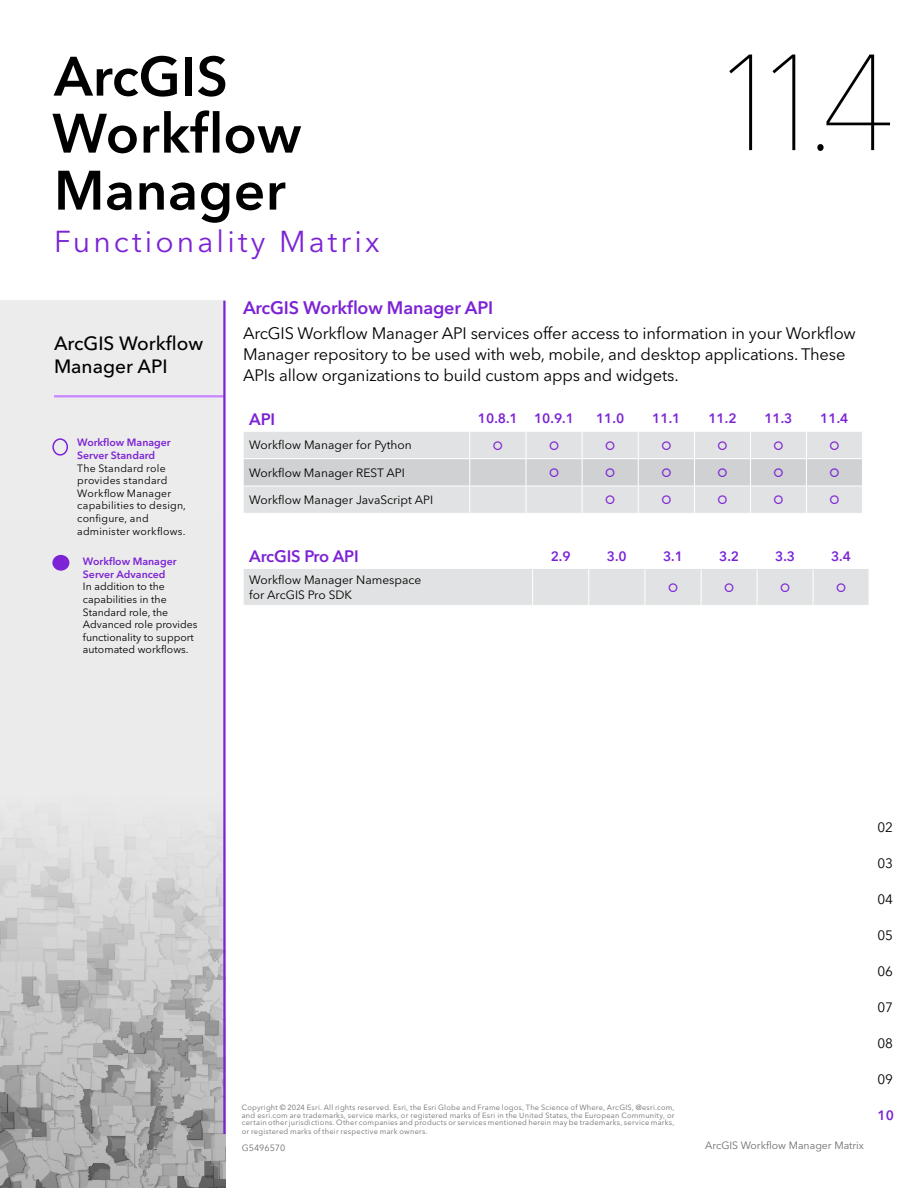
<style>
.page{position:relative;width:918px;height:1188px;background:#fff}
.page>*{position:absolute;margin:0;border:0;box-sizing:border-box;transform-origin:0 0}
.t1{font:200 135px "Avenir Next LT Pro";color:#000}
.t2{font:600 54.9px/57px "Avenir Next LT Pro";letter-spacing:.01em;color:#000}
.t3{font:30px "Avenir Next LT Pro";letter-spacing:.105em;color:#7c23d5}
.t4{font:500 19.05px/23px "Avenir Next LT Pro";color:#000}
.t5{font:600 18px "Avenir Next LT Pro";letter-spacing:-.01em;color:#7c23d5}
.t6{font:16.5px/21px "Avenir Next LT Pro";letter-spacing:-.01em;color:#000}
.t7{font:600 16.5px "Avenir Next LT Pro";letter-spacing:-.01em;color:#7c23d5}
.t8{font:600 13.5px "Avenir Next LT Pro";color:#7c23d5}
.t9{font:13.5px "Avenir Next LT Pro";color:#000}
.t10{font:12px/14.4px "Avenir Next LT Pro";color:#000}
.t11{font:10.5px/12.6px "Avenir Next LT Pro";color:#000}
.t12{font:10.5px/12.6px "Avenir Next LT Pro";letter-spacing:.02em;color:#000}
.t13{font:600 10.5px/12.6px "Avenir Next LT Pro";color:#7c23d5}
.t14{font:10.5px "Avenir Next LT Pro";color:#6d6e71}
.t15{font:9px "Avenir Next LT Pro";color:#6d6e71}
.t16{font:7.5px/7.5px "Avenir Next LT Pro";letter-spacing:.025em;color:#6d6e71;text-align:justify}
</style>
<div class="page">
<div style="left:0;top:301px;width:225px;height:887px;background:#ececec"></div>
<img style="left:0;top:554px;width:225px;height:634px">
<hr style="left:54px;top:395px;width:171px;height:2px;background:#c786ff">
<hr style="left:223px;top:301px;width:3px;height:833px;background:#7c23d5">
<div style="left:52px;top:438px;width:16px;height:18px;border:2px solid #7c23d5;border-radius:50%"></div>
<div style="left:52px;top:555px;width:17px;height:16px;background:#7c23d5;border-radius:50%"></div>
<svg style="left:243px;top:432px;width:619px;height:81px;background:#dcddde"></svg>
<div style="left:244px;top:569px;width:625px;height:36px;background:#e1e2e3"></div>
<h2 class="t2" style="left:52px;top:48px;width:251px">ArcGIS<br>Workflow<br>Manager</h2>
<h3 class="t3" style="left:54px;top:224px;width:327px">Functionality Matrix</h3>
<h1 class="t1" style="left:710px;top:23px;width:188px">11.4</h1>
<h3 class="t4" style="left:54px;top:332px;width:151px">ArcGIS Workflow<br>Manager API</h3>
<h3 class="t13" style="left:77px;top:436px;width:95px">Workflow Manager<br>Server Standard</h3>
<h3 class="t12" style="left:77px;top:462px;width:110px">The Standard role provides standard<br>Workflow Manager capabilities to design, configure, and administer workflows.</h3>
<h3 class="t13" style="left:83px;top:555px;width:95px">Workflow Manager<br>Server Advanced</h3>
<h3 class="t11" style="left:83px;top:580px;width:116px">In addition to the capabilities in the<br>Standard role, the<br>Advanced role provides functionality to support automated workflows.</h3>
<h3 class="t5" style="left:243px;top:297px;width:252px">ArcGIS Workflow Manager API</h3>
<h3 class="t6" style="left:243px;top:322px;width:614px">ArcGIS Workflow Manager API services offer access to information in your Workflow<br>Manager repository to be used with web, mobile, and desktop applications. These<br>APIs allow organizations to build custom apps and widgets.</h3>
<h3 class="t7" style="left:249px;top:409px;width:28px">API</h3>
<h3 class="t8" style="left:478px;top:411px;width:98px">10.8.1 10.9.1</h3>
<h3 class="t8" style="left:596px;top:411px;width:30px">11.0</h3>
<h3 class="t8" style="left:652px;top:411px;width:30px">11.1</h3>
<h3 class="t8" style="left:708px;top:411px;width:30px">11.2</h3>
<h3 class="t8" style="left:764px;top:411px;width:30px">11.3</h3>
<h3 class="t8" style="left:820px;top:411px;width:30px">11.4</h3>
<h3 class="t10" style="left:249px;top:438px;width:164px">Workflow Manager for Python</h3>
<h3 class="t10" style="left:249px;top:466px;width:157px">Workflow Manager REST API</h3>
<h3 class="t10" style="left:249px;top:493px;width:186px">Workflow Manager JavaScript API</h3>
<h3 class="t7" style="left:249px;top:546px;width:111px">ArcGIS Pro API</h3>
<h3 class="t8" style="left:551px;top:548px;width:21px">2.9</h3>
<h3 class="t8" style="left:607px;top:548px;width:21px">3.0</h3>
<h3 class="t8" style="left:663px;top:548px;width:21px">3.1</h3>
<h3 class="t8" style="left:719px;top:548px;width:21px">3.2</h3>
<h3 class="t8" style="left:775px;top:548px;width:21px">3.3</h3>
<h3 class="t8" style="left:831px;top:548px;width:21px">3.4</h3>
<h3 class="t10" style="left:249px;top:573px;width:174px">Workflow Manager Namespace for ArcGIS Pro SDK</h3>
<p class="t16" style="left:242px;top:1104px;width:434px">Copyright © 2024 Esri. All rights reserved. Esri, the Esri Globe and Frame logos, The Science of Where, ArcGIS, @esri.com, and esri.com are trademarks, service marks, or registered marks of Esri in the United States, the European Community, or certain other jurisdictions. Other companies and products or services mentioned herein may be trademarks, service marks,</p>
<p class="t16" style="left:242px;top:1128px;width:187px">or registered marks of their respective mark owners.</p>
<p class="t15" style="left:242px;top:1142px;width:45px">G5496570</p>
<h3 class="t14" style="left:705px;top:1139px;width:160px">ArcGIS Workflow Manager Matrix</h3>
<h3 class="t9" style="left:878px;top:819px;width:17px">02</h3>
<h3 class="t9" style="left:878px;top:855px;width:17px">03</h3>
<h3 class="t9" style="left:878px;top:891px;width:17px">04</h3>
<h3 class="t9" style="left:878px;top:927px;width:17px">05</h3>
<h3 class="t9" style="left:878px;top:963px;width:17px">06</h3>
<h3 class="t9" style="left:878px;top:999px;width:17px">07</h3>
<h3 class="t9" style="left:878px;top:1035px;width:17px">08</h3>
<h3 class="t9" style="left:878px;top:1071px;width:17px">09</h3>
<h3 class="t8" style="left:878px;top:1107px;width:18px">10</h3>
</div>
